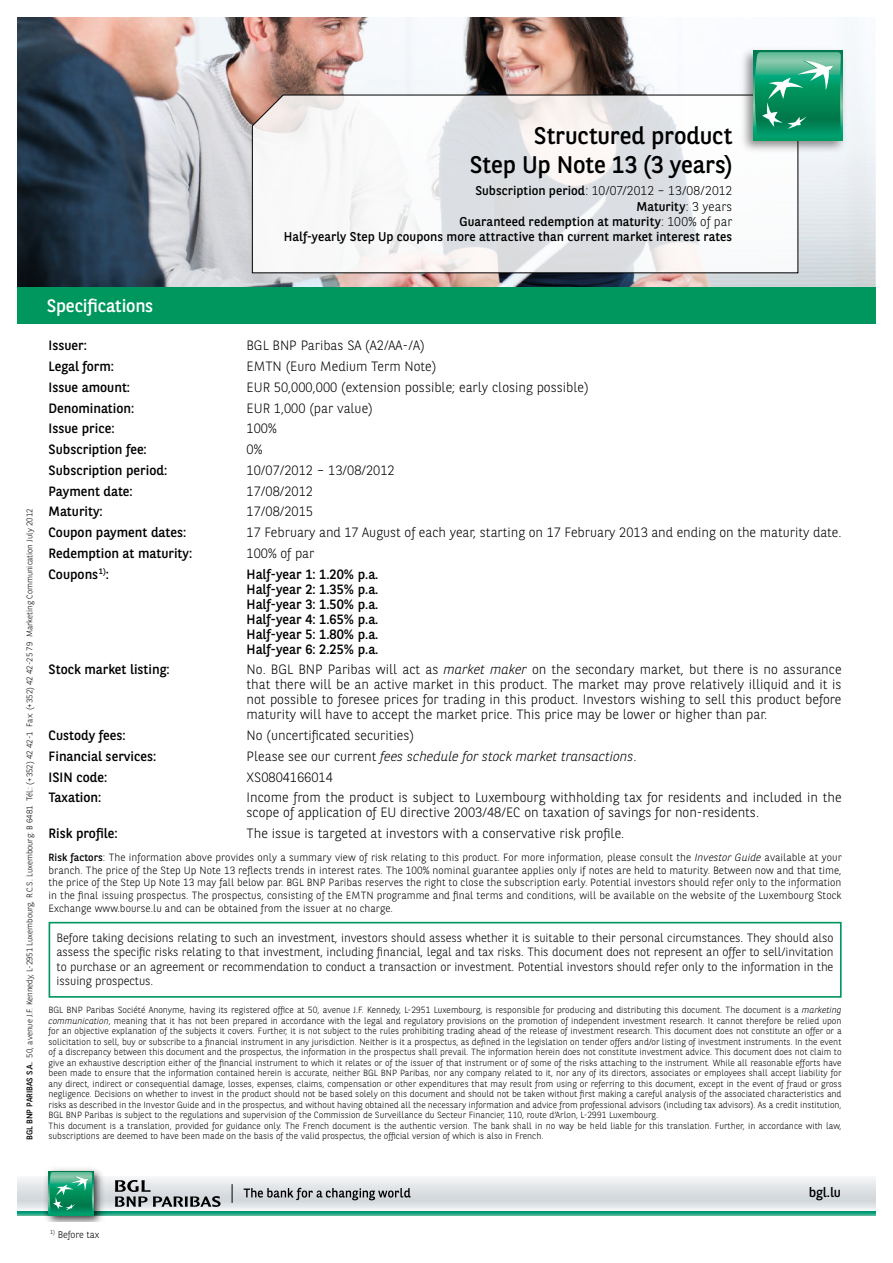
<style>
.page{position:relative;width:893px;height:1263px;background:#fff}
.page>*{position:absolute;margin:0;border:0;box-sizing:border-box;transform-origin:0 0}
.t1{font:24px/28.5px "BNPP Sans";letter-spacing:-.01em;color:#000;text-align:right}
.t2{font:18px "BNPP Sans";letter-spacing:-.01em;color:#fff}
.t3{font:300 13.5px/15px "BNPP Sans";color:#000;text-align:justify}
.t4{font:13.5px/15px "BNPP Sans";color:#000;text-align:justify}
.t5{font:italic 300 13.5px "BNPP Sans";color:#000}
.t6{font:12.75px/15.3px "BNPP Sans";letter-spacing:.005em;color:#000;text-align:right}
.t7{font:300 12px/14.4px "BNPP Sans";letter-spacing:-.005em;color:#000;text-align:justify}
.t8{font:300 10.5px/12.6px "BNPP Sans";letter-spacing:.005em;color:#000;text-align:justify}
.t9{font:300 9.75px "BNPP Sans";letter-spacing:-.005em;color:#000}
.t10{font:300 9px/10.5px "BNPP Sans";color:#000}
.t11{font:300 8.25px "BNPP Sans";color:#000}
.s1{font-weight:300}
.s2{font-weight:400}
.s3{font-style:italic}
.s4{font-style:normal}
</style>
<div class="page">
<img style="left:17px;top:17px;width:859px;height:270px">
<svg style="left:17px;top:1211px;width:859px;height:5px;background:#23a583"></svg>
<svg style="left:17px;top:1178px;width:859px;height:32px;background:#e1e4e7"></svg>
<img style="left:46px;top:1169px;width:57px;height:53px">
<div style="left:49px;top:1171px;width:44px;height:45px;background:#00794c"></div>
<svg style="left:232px;top:1184px;width:1px;height:19px"></svg>
<svg style="left:40px;top:1172px;width:181px;height:44px"></svg>
<svg style="left:244px;top:1188px;width:167px;height:12px;background:#9ea1a4"></svg>
<svg style="left:252px;top:94px;width:547px;height:180px"></svg>
<img style="left:737px;top:43px;width:113px;height:114px">
<svg style="left:753px;top:51px;width:90px;height:89px"></svg>
<svg style="left:755px;top:52px;width:86px;height:85px;background:#2fa37a"></svg>
<div style="left:17px;top:287px;width:859px;height:36px;background:#00975f"></div>
<div style="left:49px;top:922px;width:793px;height:76px;border:2px solid #00975f"></div>
<h1 class="t1" style="left:470px;top:121px;width:264px">Structured product<br>Step Up Note 13 (3 years)</h1>
<h3 class="t6" style="left:284px;top:183px;width:450px">Subscription period<span class="s1">: 10/07/2012 – 13/08/2012<br></span>Maturity<span class="s1">: 3 years<br></span>Guaranteed redemption at maturity<span class="s1">: 100% of par<br></span>Half-yearly Step Up coupons more attractive than current market interest rates</h3>
<p class="t11" style="left:24px;top:1140px;width:633px;rotate:-90deg"><span class="s2">BGL BNP Paribas S.A.</span> 50, avenue J.F. Kennedy, L-2951 Luxembourg, R.C.S. Luxembourg: B 6481 Tél.: (+352) 42 42-1 Fax: (+352) 42 42-25 79 Marketing Communication July 2012</p>
<h2 class="t2" style="left:47px;top:293px;width:108px">Specifications</h2>
<h3 class="t4" style="left:49px;top:338px;width:40px">Issuer:</h3>
<h3 class="t3" style="left:247px;top:338px;width:180px">BGL BNP Paribas SA (A2/AA-/A)</h3>
<h3 class="t4" style="left:49px;top:358px;width:67px">Legal form:</h3>
<h3 class="t3" style="left:247px;top:358px;width:191px">EMTN (Euro Medium Term Note)</h3>
<h3 class="t4" style="left:49px;top:379px;width:83px">Issue amount:</h3>
<h3 class="t3" style="left:247px;top:379px;width:344px">EUR 50,000,000 (extension possible; early closing possible)</h3>
<h3 class="t4" style="left:49px;top:400px;width:87px">Denomination:</h3>
<h3 class="t3" style="left:247px;top:400px;width:128px">EUR 1,000 (par value)</h3>
<h3 class="t4" style="left:49px;top:421px;width:68px">Issue price:</h3>
<h3 class="t3" style="left:247px;top:420px;width:32px">100%</h3>
<h3 class="t4" style="left:49px;top:441px;width:100px">Subscription fee:</h3>
<h3 class="t3" style="left:247px;top:441px;width:17px">0%</h3>
<h3 class="t4" style="left:49px;top:462px;width:120px">Subscription period:</h3>
<h3 class="t3" style="left:247px;top:462px;width:150px">10/07/2012 – 13/08/2012</h3>
<h3 class="t4" style="left:49px;top:483px;width:86px">Payment date:</h3>
<h3 class="t3" style="left:247px;top:483px;width:68px">17/08/2012</h3>
<h3 class="t4" style="left:49px;top:503px;width:56px">Maturity:</h3>
<h3 class="t3" style="left:247px;top:503px;width:68px">17/08/2015</h3>
<h3 class="t4" style="left:49px;top:524px;width:139px">Coupon payment dates:</h3>
<h3 class="t3" style="left:247px;top:524px;width:597px">17 February and 17 August of each year, starting on 17 February 2013 and ending on the maturity date.</h3>
<h3 class="t4" style="left:49px;top:545px;width:145px">Redemption at maturity:</h3>
<h3 class="t3" style="left:247px;top:545px;width:69px">100% of par</h3>
<h3 class="t4" style="left:49px;top:566px;width:62px">Coupons<sup>1)</sup>:</h3>
<h3 class="t4" style="left:247px;top:566px;width:133px">Half-year 1: 1.20% p.a.<br>Half-year 2: 1.35% p.a.<br>Half-year 3: 1.50% p.a.<br>Half-year 4: 1.65% p.a.<br>Half-year 5: 1.80% p.a.<br>Half-year 6: 2.25% p.a.</h3>
<h3 class="t4" style="left:49px;top:661px;width:123px">Stock market listing:</h3>
<p class="t3" style="left:247px;top:661px;width:597px">No. BGL BNP Paribas will act as <span class="s3">market maker</span> on the secondary market, but there is no assurance that there will be an active market in this product. The market may prove relatively illiquid and it is not possible to foresee prices for trading in this product. Investors wishing to sell this product before maturity will have to accept the market price. This price may be lower or higher than par.</p>
<h3 class="t4" style="left:49px;top:727px;width:79px">Custody fees:</h3>
<h3 class="t3" style="left:247px;top:727px;width:169px">No (uncertificated securities)</h3>
<h3 class="t4" style="left:49px;top:748px;width:109px">Financial services:</h3>
<h3 class="t5" style="left:247px;top:747px;width:392px"><span class="s4">Please see our current</span> fees schedule for stock market transactions<span class="s4">.</span></h3>
<h3 class="t4" style="left:49px;top:769px;width:60px">ISI N code:</h3>
<h3 class="t3" style="left:247px;top:769px;width:88px">XS0804166014</h3>
<h3 class="t4" style="left:49px;top:789px;width:54px">Taxation:</h3>
<h3 class="t3" style="left:247px;top:789px;width:597px">Income from the product is subject to Luxembourg withholding tax for residents and included in the scope of application of EU directive 2003/48/EC on taxation of savings for non-residents.</h3>
<h3 class="t4" style="left:49px;top:825px;width:71px">Risk profile:</h3>
<h3 class="t3" style="left:247px;top:825px;width:379px">The issue is targeted at investors with a conservative risk profile.</h3>
<p class="t8" style="left:49px;top:851px;width:795px"><span class="s2">Risk factors</span>: The information above provides only a summary view of risk relating to this product. For more information, please consult the <span class="s3">Investor Guide</span> available at your branch. The price of the Step Up Note 13 reflects trends in interest rates. The 100% nominal guarantee applies only if notes are held to maturity. Between now and that time, the price of the Step Up Note 13 may fall below par. BGL BNP Paribas reserves the right to close the subscription early. Potential investors should refer only to the information in the final issuing prospectus. The prospectus, consisting of the EMTN programme and final terms and conditions, will be available on the website of the Luxembourg Stock Exchange www.bourse.lu and can be obtained from the issuer at no charge.</p>
<p class="t7" style="left:57px;top:930px;width:778px">Before taking decisions relating to such an investment, investors should assess whether it is suitable to their personal circumstances. They should also assess the specific risks relating to that investment, including financial, legal and tax risks. This document does not represent an offer to sell/invitation to purchase or an agreement or recommendation to conduct a transaction or investment. Potential investors should refer only to the information in the issuing prospectus.</p>
<p class="t10" style="left:49px;top:1004px;width:795px">BGL BNP Paribas Société Anonyme, having its registered office at 50, avenue J.F. Kennedy, L-2951 Luxembourg, is responsible for producing and distributing this document. The document is a <span class="s3">marketing communication</span>, meaning that it has not been prepared in accordance with the legal and regulatory provisions on the promotion of independent investment research. It cannot therefore be relied upon for an objective explanation of the subjects it covers. Further, it is not subject to the rules prohibiting trading ahead of the release of investment research. This document does not constitute an offer or a solicitation to sell, buy or subscribe to a financial instrument in any jurisdiction. Neither is it a prospectus, as defined in the legislation on tender offers and/or listing of investment instruments. In the event of a discrepancy between this document and the prospectus, the information in the prospectus shall prevail. The information herein does not constitute investment advice. This document does not claim to give an exhaustive description either of the financial instrument to which it relates or of the issuer of that instrument or of some of the risks attaching to the instrument. While all reasonable efforts have been made to ensure that the information contained herein is accurate, neither BGL BNP Paribas, nor any company related to it, nor any of its directors, associates or employees shall accept liability for any direct, indirect or consequential damage, losses, expenses, claims, compensation or other expenditures that may result from using or referring to this document, except in the event of fraud or gross negligence. Decisions on whether to invest in the product should not be based solely on this document and should not be taken without first making a careful analysis of the associated characteristics and risks as described in the Investor Guide and in the prospectus, and without having obtained all the necessary information and advice from professional advisors (including tax advisors). As a credit institution, BGL BNP Paribas is subject to the regulations and supervision of the Commission de Surveillance du Secteur Financier, 110, route d’Arlon, L-2991 Luxembourg.<br>This document is a translation, provided for guidance only. The French document is the authentic version. The bank shall in no way be held liable for this translation. Further, in accordance with law, subscriptions are deemed to have been made on the basis of the valid prospectus, the official version of which is also in French.</p>
<p class="t9" style="left:50px;top:1228px;width:51px"><sup>1)</sup> Before tax</p>
<h3 class="t4" style="left:809px;top:1184px;width:34px">bgl.lu</h3>
</div>
